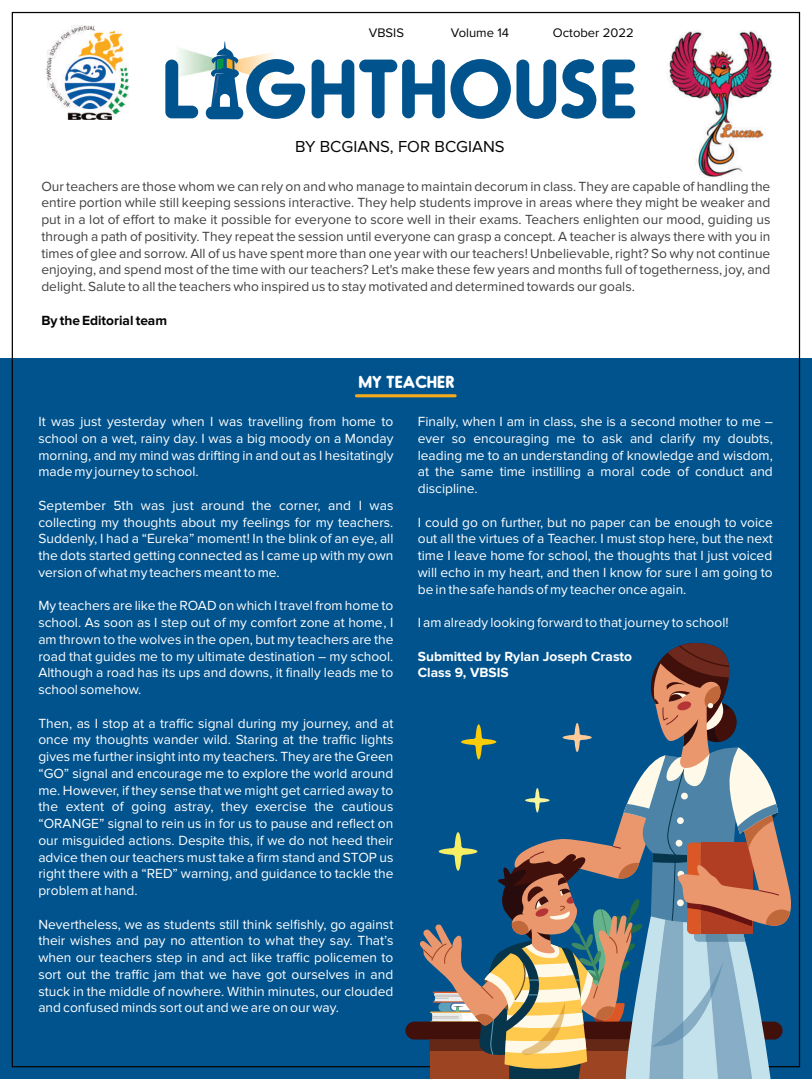
<style>
.page{position:relative;width:812px;height:1079px;background:#fff}
.page>*{position:absolute;margin:0;border:0;box-sizing:border-box;transform-origin:0 0}
.t1{font:700 79.38px "Oduda";color:#01538e}
.t2{font:16.5px "Proxima Nova";color:#040504}
.t3{font:700 16.5px "Oduda";color:#fff}
.t4{font:13.75px/16.8px "Proxima Nova";color:#fff;text-align:justify}
.t5{font:13.75px/16.8px "Proxima Nova";color:#414141;text-align:justify}
.t6{font:700 13.75px/16.8px "Proxima Nova";color:#fff}
.t7{font:700 13.75px "Proxima Nova";color:#040504}
.t8{font:12.88px "Proxima Nova";color:#040504}
</style>
<div class="page">
<img style="left:668px;top:30px;width:104px;height:148px">
<img style="left:45px;top:25px;width:85px;height:94px">
<img style="left:239px;top:52px;width:34px;height:29px">
<img style="left:178px;top:48px;width:33px;height:28px">
<div style="left:206px;top:107px;width:37px;height:12px;background:#01538e;border-radius:6px"></div>
<svg style="left:211px;top:41px;width:28px;height:66px"></svg>
<img style="left:212px;top:75px;width:12px;height:32px">
<div style="left:0;top:358px;width:811px;height:721px;background:#01538e"></div>
<hr style="left:356px;top:394px;width:99px;height:3px;background:#f7ab1b">
<div style="left:405px;top:1021px;width:377px;height:18px;background:#41100a;border-radius:9px"></div>
<svg style="left:419px;top:642px;width:374px;height:437px"></svg>
<p class="t8" style="left:368px;top:27px;width:37px">VBSIS</p>
<p class="t8" style="left:450px;top:27px;width:60px">Volume 14</p>
<p class="t8" style="left:552px;top:27px;width:82px">October 2022</p>
<h1 class="t1" style="left:162px;top:55px;width:477px">L GHTHOUSE</h1>
<p class="t2" style="left:295px;top:139px;width:211px">BY BCGIANS, FOR BCGIANS</p>
<p class="t5" style="left:41px;top:178px;width:730px">Our teachers are those whom we can rely on and who manage to maintain decorum in class. They are capable of handling the entire portion while still keeping sessions interactive. They help students improve in areas where they might be weaker and put in a lot of effort to make it possible for everyone to score well in their exams. Teachers enlighten our mood, guiding us through a path of positivity. They repeat the session until everyone can grasp a concept. A teacher is always there with you in times of glee and sorrow. All of us have spent more than one year with our teachers! Unbelievable, right? So why not continue enjoying, and spend most of the time with our teachers? Let's make these few years and months full of togetherness, joy, and delight. Salute to all the teachers who inspired us to stay motivated and determined towards our goals.</p>
<p class="t7" style="left:41px;top:314px;width:127px">By the Editorial team</p>
<p class="t3" style="left:358px;top:375px;width:97px">MY TEACHER</p>
<p class="t4" style="left:38px;top:413px;width:356px">It was just yesterday when I was travelling from home to school on a wet, rainy day. I was a big moody on a Monday morning, and my mind was drifting in and out as I hesitatingly made my journey to school.</p>
<p class="t4" style="left:38px;top:497px;width:356px">September 5th was just around the corner, and I was collecting my thoughts about my feelings for my teachers.<br>Suddenly, I had a “Eureka” moment! In the blink of an eye, all the dots started getting connected as I came up with my own version of what my teachers meant to me.</p>
<p class="t4" style="left:38px;top:598px;width:356px">My teachers are like the ROAD on which I travel from home to school. As soon as I step out of my comfort zone at home, I am thrown to the wolves in the open, but my teachers are the road that guides me to my ultimate destination – my school.<br>Although a road has its ups and downs, it finally leads me to school somehow.</p>
<p class="t4" style="left:38px;top:715px;width:356px">Then, as I stop at a traffic signal during my journey, and at once my thoughts wander wild. Staring at the traffic lights gives me further insight into my teachers. They are the Green “GO” signal and encourage me to explore the world around me. However, if they sense that we might get carried away to the extent of going astray, they exercise the cautious “ORANGE” signal to rein us in for us to pause and reflect on our misguided actions. Despite this, if we do not heed their advice then our teachers must take a firm stand and STOP us right there with a “RED” warning, and guidance to tackle the problem at hand.</p>
<p class="t4" style="left:38px;top:916px;width:356px">Nevertheless, we as students still think selfishly, go against their wishes and pay no attention to what they say. That’s when our teachers step in and act like traffic policemen to sort out the traffic jam that we have got ourselves in and stuck in the middle of nowhere. Within minutes, our clouded and confused minds sort out and we are on our way.</p>
<p class="t4" style="left:417px;top:413px;width:356px">Finally, when I am in class, she is a second mother to me – ever so encouraging me to ask and clarify my doubts, leading me to an understanding of knowledge and wisdom, at the same time instilling a moral code of conduct and discipline.</p>
<p class="t4" style="left:417px;top:514px;width:356px">I could go on further, but no paper can be enough to voice out all the virtues of a Teacher. I must stop here, but the next time I leave home for school, the thoughts that I just voiced will echo in my heart, and then I know for sure I am going to be in the safe hands of my teacher once again.</p>
<p class="t4" style="left:417px;top:614px;width:312px">I am already looking forward to that journey to school!</p>
<p class="t6" style="left:417px;top:648px;width:216px">Submitted by Rylan Joseph Crasto<br>Class 9, VBSIS</p>
</div>
